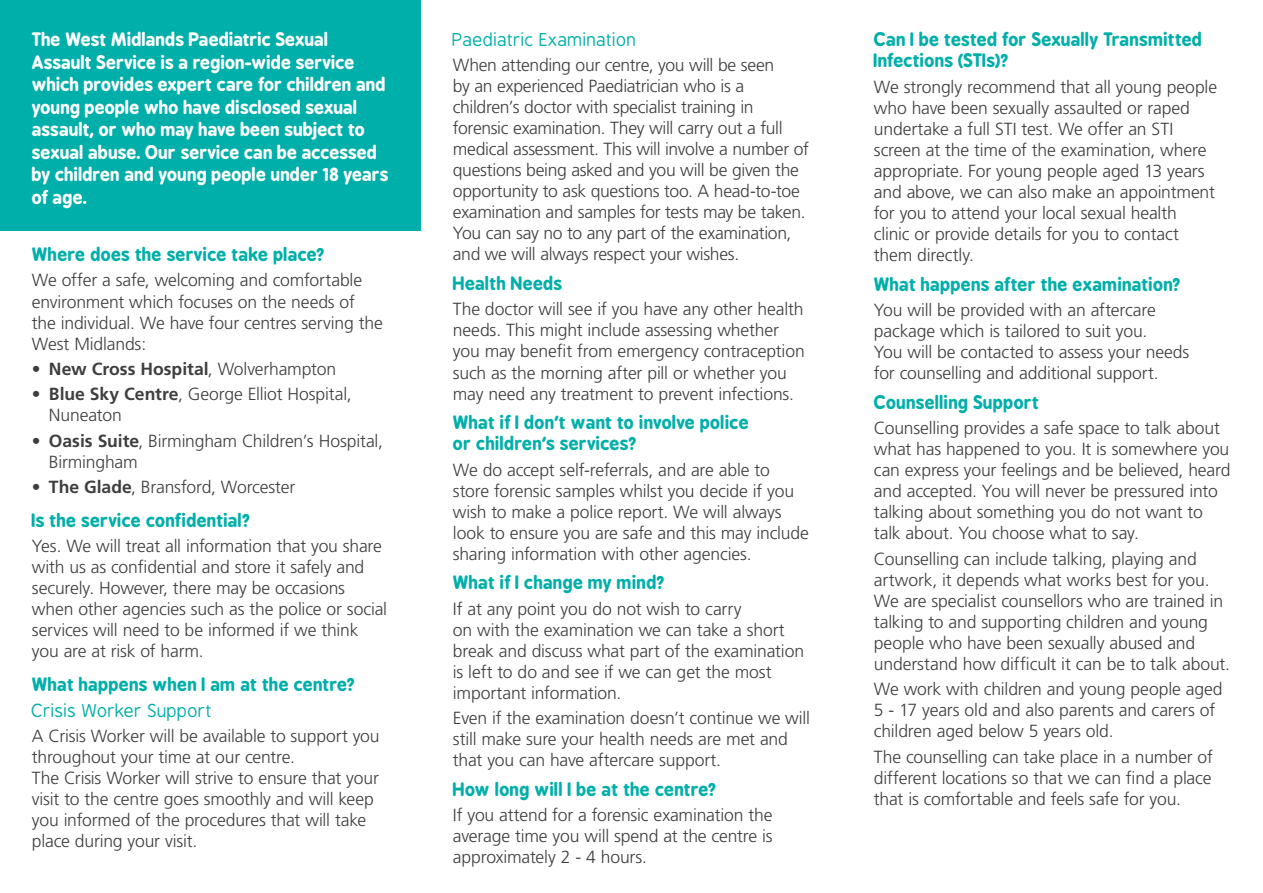
<style>
.page{position:relative;width:1263px;height:893px;background:#fff}
.page>*{position:absolute;margin:0;border:0;box-sizing:border-box;transform-origin:0 0}
.t1{font:300 17.55px/21px "Frutiger";letter-spacing:-.01em;color:#3e3e3f}
.t2{font:700 17.55px/21px "B Preplay";letter-spacing:.01em;color:#00afa9}
.t3{font:700 17.55px/22.5px "B Preplay";letter-spacing:-.005em;color:#fff}
.t4{font:17.55px "B Preplay";color:#00afa9}
.t5{font:700 17.55px "Frutiger";color:#3e3e3f}
.s1{font-weight:300}
.s2{font-weight:700}
</style>
<div class="page">
<div style="left:0;top:0;width:421px;height:231px;background:#00afa9"></div>
<p class="t3" style="left:32px;top:29px;width:358px">The West Midlands Paediatric Sexual Assault Service is a region-wide service which provides expert care for children and young people who have disclosed sexual assault, or who may have been subject to sexual abuse. Our service can be accessed by children and young people under 18 years of age.</p>
<p class="t2" style="left:32px;top:244px;width:295px">Where does the service take place?</p>
<p class="t1" style="left:32px;top:270px;width:352px">We offer a safe, welcoming and comfortable environment which focuses on the needs of the individual. We have four centres serving the West Midlands:</p>
<p class="t5" style="left:32px;top:359px;width:306px">• New Cross Hospital<span class="s1">, Wolverhampton</span></p>
<p class="t1" style="left:49px;top:384px;width:304px;text-indent:-17px"><span class="s2">• Blue Sky Centre</span>, George Elliot Hospital,<br>Nuneaton</p>
<p class="t1" style="left:49px;top:430px;width:336px;text-indent:-17px"><span class="s2">• Oasis Suite</span>, Birmingham Children’s Hospital,<br>Birmingham</p>
<p class="t1" style="left:32px;top:476px;width:265px"><span class="s2">• The Glade</span>, Bransford, Worcester</p>
<p class="t2" style="left:32px;top:510px;width:220px">Is the service confidential?</p>
<p class="t1" style="left:32px;top:535px;width:357px">Yes. We will treat all information that you share with us as confidential and store it safely and securely. However, there may be occasions when other agencies such as the police or social services will need to be informed if we think you are at risk of harm.</p>
<p class="t2" style="left:32px;top:674px;width:325px">What happens when I am at the centre?</p>
<p class="t4" style="left:32px;top:701px;width:183px">Crisis Worker Support</p>
<p class="t1" style="left:32px;top:725px;width:349px">A Crisis Worker will be available to support you throughout your time at our centre.<br>The Crisis Worker will strive to ensure that your visit to the centre goes smoothly and will keep you informed of the procedures that will take place during your visit.</p>
<p class="t4" style="left:453px;top:30px;width:185px">Paediatric Examination</p>
<p class="t1" style="left:453px;top:54px;width:357px">When attending our centre, you will be seen<br>by an experienced Paediatrician who is a children’s doctor with specialist training in forensic examination. They will carry out a full medical assessment. This will involve a number of questions being asked and you will be given the opportunity to ask questions too. A head-to-toe examination and samples for tests may be taken.<br>You can say no to any part of the examination, and we will always respect your wishes.</p>
<p class="t2" style="left:453px;top:273px;width:111px">Health Needs</p>
<p class="t1" style="left:453px;top:299px;width:353px">The doctor will see if you have any other health needs. This might include assessing whether you may benefit from emergency contraception such as the morning after pill or whether you may need any treatment to prevent infections.</p>
<p class="t2" style="left:453px;top:412px;width:297px">What if I don’t want to involve police or children’s services?</p>
<p class="t1" style="left:453px;top:459px;width:358px">We do accept self-referrals, and are able to store forensic samples whilst you decide if you wish to make a police report. We will always look to ensure you are safe and this may include sharing information with other agencies.</p>
<p class="t2" style="left:453px;top:572px;width:214px">What if I change my mind?</p>
<p class="t1" style="left:453px;top:598px;width:353px">If at any point you do not wish to carry<br>on with the examination we can take a short break and discuss what part of the examination is left to do and see if we can get the most important information.</p>
<p class="t1" style="left:453px;top:708px;width:359px">Even if the examination doesn’t continue we will still make sure your health needs are met and that you can have aftercare support.</p>
<p class="t2" style="left:453px;top:779px;width:265px">How long will I be at the centre?</p>
<p class="t1" style="left:453px;top:805px;width:321px;text-align:justify">If you attend for a forensic examination the average time you will spend at the centre is approximately 2 - 4 hours.</p>
<p class="t2" style="left:874px;top:29px;width:330px">Can I be tested for Sexually Transmitted<br>Infections (STIs)?</p>
<p class="t1" style="left:874px;top:76px;width:345px">We strongly recommend that all young people who have been sexually assaulted or raped undertake a full STI test. We offer an STI screen at the time of the examination, where appropriate. For young people aged 13 years and above, we can also make an appointment for you to attend your local sexual health<br>clinic or provide details for you to contact them directly.</p>
<p class="t2" style="left:874px;top:274px;width:309px">What happens after the examination?</p>
<p class="t1" style="left:874px;top:299px;width:317px">You will be provided with an aftercare package which is tailored to suit you.<br>You will be contacted to assess your needs for counselling and additional support.</p>
<p class="t2" style="left:874px;top:392px;width:167px">Counselling Support</p>
<p class="t1" style="left:874px;top:417px;width:358px">Counselling provides a safe space to talk about what has happened to you. It is somewhere you can express your feelings and be believed, heard and accepted. You will never be pressured into talking about something you do not want to talk about. You choose what to say.</p>
<p class="t1" style="left:874px;top:548px;width:358px">Counselling can include talking, playing and artwork, it depends what works best for you.<br>We are specialist counsellors who are trained in talking to and supporting children and young people who have been sexually abused and understand how difficult it can be to talk about.</p>
<p class="t1" style="left:874px;top:679px;width:350px">We work with children and young people aged<br>5 - 17 years old and also parents and carers of children aged below 5 years old.</p>
<p class="t1" style="left:874px;top:746px;width:340px;text-align:justify">The counselling can take place in a number of different locations so that we can find a place that is comfortable and feels safe for you.</p>
</div>
